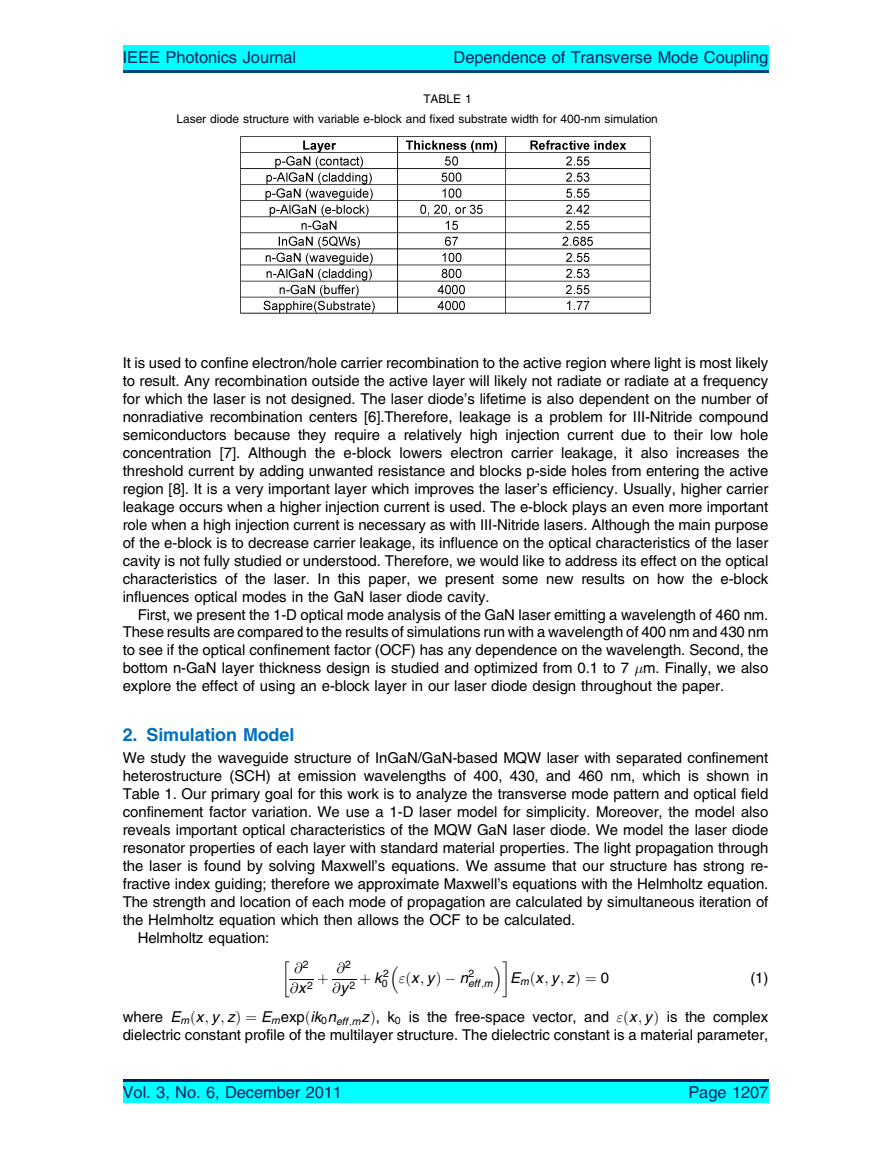
<style>
.page{position:relative;width:891px;height:1161px;background:#fff}
.page>*{position:absolute;margin:0;border:0;box-sizing:border-box;transform-origin:0 0}
.t1{font:18px "Adv T Tb 4 a 90 e 5 b.B";color:#0170c0}
.t2{font:16.5px "Adv T Tb 54 a 34 f 7";color:#012060}
.t3{font:15px/18px "Adv T Tb 54 a 34 f 7";color:#000;text-align:justify}
.t4{font:15px "Adv T Tbdfc 2815.BI";color:#000}
.t5{font:15px "Adv P4 C4 E74";color:#000}
.t6{font:15px/20.4px "Adv P4 C4 E51";color:#000}
.t7{font:15px "Adv P4 C4 E46";color:#000}
.t8{font:12px/19.4px "Adv T Tb 54 a 34 f 7";color:#000}
.t9{font:10.5px "Adv T Tbdfc 2815.BI";color:#000}
.s1{font-family:"Adv P4 C4 E51"}
.s2{font-family:"Adv T Tbdfc 2815.BI"}
.s3{font-family:"Adv P4 C4 E74"}
.s4{font-family:"Adv T Tb 54 a 34 f 7"}
.s5{font-family:"Adv T Tb 54 a 34 f 7";font-size:10.5px}
</style>
<div class="page">
<svg style="left:332px;top:979px;width:24px;height:1px"></svg>
<img style="left:241px;top:137px;width:409px;height:176px">
<div style="left:123px;top:45px;width:645px;height:28px;background:#0ff"></div>
<hr style="left:123px;top:70px;width:645px;height:3px;background:#004684">
<div style="left:123px;top:1079px;width:645px;height:24px;background:#0ff"></div>
<hr style="left:123px;top:1079px;width:645px;height:3px;background:#012060">
<svg style="left:289px;top:979px;width:25px;height:1px"></svg>
<p class="t2" style="left:123px;top:51px;width:175px">IEEE Photonics Journal</p>
<p class="t2" style="left:454px;top:51px;width:316px">Dependence of Transverse Mode Coupling</p>
<p class="t8" style="left:177px;top:90px;width:483px;text-indent:247px">TABLE 1<br>Laser diode structure with variable e-block and fixed substrate width for 400-nm simulation</p>
<p class="t3" style="left:123px;top:356px;width:647px">It is used to confine electron/hole carrier recombination to the active region where light is most likely to result. Any recombination outside the active layer will likely not radiate or radiate at a frequency for which the laser is not designed. The laser diode’s lifetime is also dependent on the number of nonradiative recombination centers [6].Therefore, leakage is a problem for III-Nitride compound semiconductors because they require a relatively high injection current due to their low hole concentration [7]. Although the e-block lowers electron carrier leakage, it also increases the threshold current by adding unwanted resistance and blocks p-side holes from entering the active region [8]. It is a very important layer which improves the laser’s efficiency. Usually, higher carrier leakage occurs when a higher injection current is used. The e-block plays an even more important role when a high injection current is necessary as with III-Nitride lasers. Although the main purpose of the e-block is to decrease carrier leakage, its influence on the optical characteristics of the laser cavity is not fully studied or understood. Therefore, we would like to address its effect on the optical characteristics of the laser. In this paper, we present some new results on how the e-block influences optical modes in the GaN laser diode cavity.</p>
<p class="t3" style="left:123px;top:607px;width:647px;text-indent:15px">First, we present the 1-D optical mode analysis of the GaN laser emitting a wavelength of 460 nm.<br>These results are compared to the results of simulations run with a wavelength of 400 nm and 430 nm to see if the optical confinement factor (OCF) has any dependence on the wavelength. Second, the bottom n-GaN layer thickness design is studied and optimized from 0.1 to 7 <span class="s1">-</span>m. Finally, we also explore the effect of using an e-block layer in our laser diode design throughout the paper.</p>
<p class="t1" style="left:123px;top:728px;width:173px">2. Simulation Model</p>
<p class="t3" style="left:123px;top:751px;width:647px">We study the waveguide structure of InGaN/GaN-based MQW laser with separated confinement</p>
<p class="t3" style="left:123px;top:769px;width:647px">heterostructure (SCH) at emission wavelengths of 400, 430, and 460 nm, which is shown in</p>
<p class="t3" style="left:123px;top:787px;width:647px">Table 1. Our primary goal for this work is to analyze the transverse mode pattern and optical field</p>
<p class="t3" style="left:123px;top:804px;width:647px">confinement factor variation. We use a 1-D laser model for simplicity. Moreover, the model also</p>
<p class="t3" style="left:123px;top:822px;width:647px">reveals important optical characteristics of the MQW GaN laser diode. We model the laser diode</p>
<p class="t3" style="left:123px;top:840px;width:647px">resonator properties of each layer with standard material properties. The light propagation through</p>
<p class="t3" style="left:123px;top:858px;width:647px">the laser is found by solving Maxwell’s equations. We assume that our structure has strong re-</p>
<p class="t3" style="left:123px;top:876px;width:647px">fractive index guiding; therefore we approximate Maxwell’s equations with the Helmholtz equation.</p>
<p class="t3" style="left:123px;top:894px;width:647px">The strength and location of each mode of propagation are calculated by simultaneous iteration of</p>
<p class="t3" style="left:123px;top:912px;width:454px">the Helmholtz equation which then allows the OCF to be calculated.</p>
<p class="t3" style="left:138px;top:930px;width:133px">Helmholtz equation:</p>
<p class="t6" style="left:290px;top:959px;width:40px;text-indent:5px">@<sup>2 </sup>@<span class="s2">x</span><sup>2</sup> <sup>þ</sup></p>
<p class="t6" style="left:337px;top:959px;width:16px">@<sup>2</sup></p>
<p class="t7" style="left:390px;top:953px;width:10px">-</p>
<p class="t4" style="left:510px;top:972px;width:100px">E<sub>m</sub><span class="s3">ð</span>x<span class="s1">;</span>y<span class="s1">;</span>z<span class="s3">Þ ¼</span> <span class="s4">0</span></p>
<p class="t3" style="left:750px;top:970px;width:19px">(1)</p>
<p class="t3" style="left:123px;top:1009px;width:647px">where <span class="s2">E</span><sub>m</sub><span class="s3">ð</span><span class="s2">x</span><span class="s1">;</span> <span class="s2">y</span><span class="s1">;</span> <span class="s2">z</span><span class="s3">Þ ¼</span> <span class="s2">E</span><sub>m</sub>exp<span class="s3">ð</span><span class="s2">ik</span><sub>0</sub><span class="s2">n</span><sub>eff</sub> <sub>;</sub><sub>m</sub><span class="s2">z</span><span class="s3">Þ</span>, k<sub>0</sub> is the free-space vector, and <span class="s1">"</span><span class="s3">ð</span><span class="s2">x</span><span class="s1">;</span> <span class="s2">y</span><span class="s3">Þ</span> is the complex dielectric constant profile of the multilayer structure. The dielectric constant is a material parameter,</p>
<p class="t4" style="left:332px;top:977px;width:59px"><span class="s1">@</span>y<span class="s5">2</span> <sup>þ</sup>k<sup>2</sup></p>
<p class="t5" style="left:382px;top:972px;width:94px"><sub>0</sub> <span class="s1">"</span>ð<span class="s2">x</span><span class="s1">;</span><span class="s2">y</span>Þ- <span class="s2">n</span><sup>2</sup></p>
<p class="t9" style="left:468px;top:980px;width:26px">eff <span class="s1">;</span>m</p>
<p class="t2" style="left:123px;top:1087px;width:221px">Vol. 3, No. 6, December 2011</p>
<p class="t2" style="left:688px;top:1087px;width:82px">Page 1207</p>
</div>
